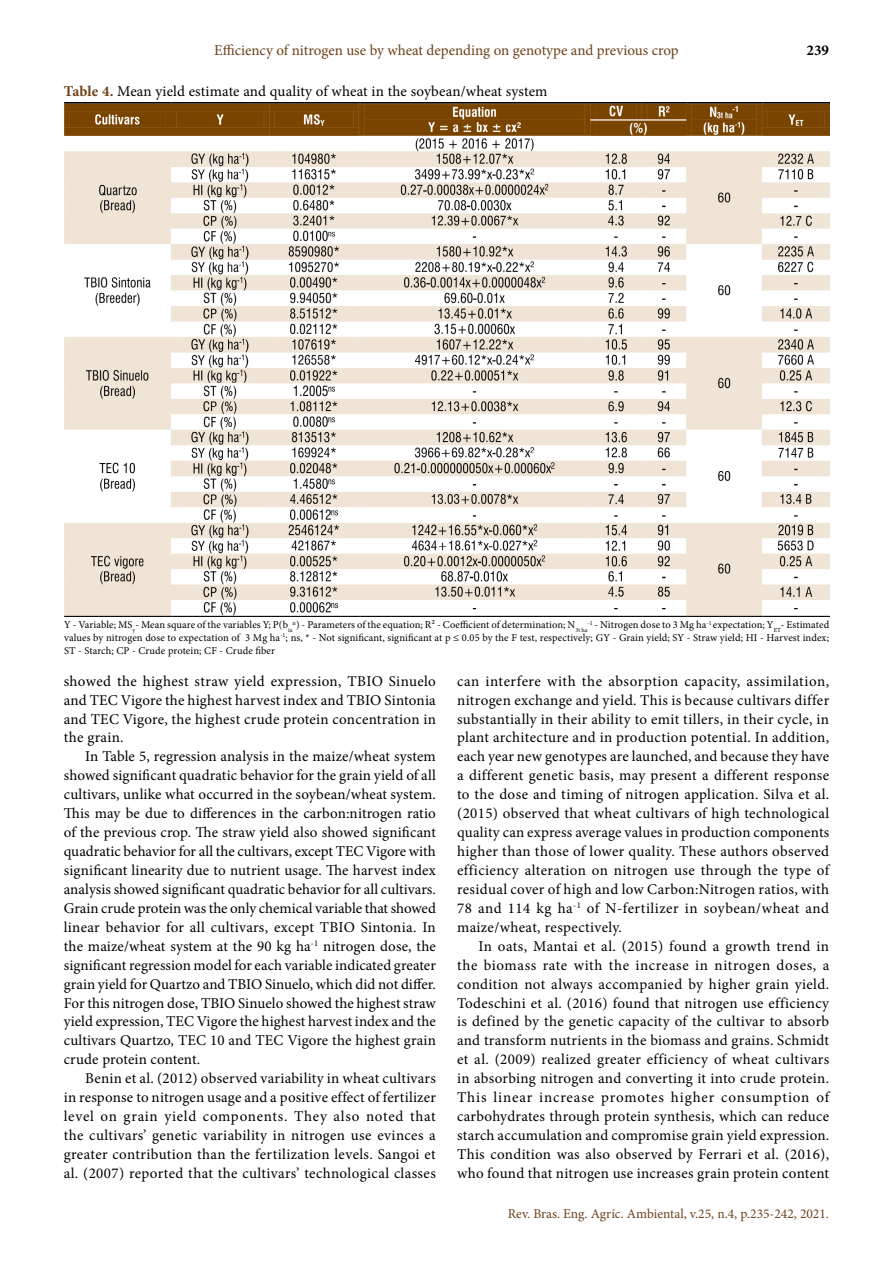
<style>
.page{position:relative;width:893px;height:1263px;background:#fff}
.page>*{position:absolute;margin:0;border:0;box-sizing:border-box;transform-origin:0 0}
.t1{font:15px/18.9px "Minion Pro";letter-spacing:.015em;color:#000;text-align:justify}
.t2{font:15px "Minion Pro";color:#6c4119}
.t3{font:700 15px "Minion Pro";color:#000}
.t4{font:13.5px "Minion Pro";color:#6c4119}
.t5{font:10.5px/12.6px "Minion Pro";letter-spacing:.01em;color:#000;text-align:justify}
.s1{font-weight:700;color:#6c4119}
</style>
<div class="page">
<img style="left:64px;top:102px;width:765px;height:514px">
<p class="t2" style="left:214px;top:40px;width:466px">Efficiency of nitrogen use by wheat depending on genotype and previous crop</p>
<p class="t3" style="left:806px;top:40px;width:24px">239</p>
<p class="t1" style="left:64px;top:82px;width:485px"><span class="s1">Table 4.</span> Mean yield estimate and quality of wheat in the soybean/wheat system</p>
<p class="t5" style="left:64px;top:619px;width:767px">Y - Variable; MS<sub>y</sub>- Mean square of the variables Y; P(b<sub>ix</sub><sup>n</sup>) - Parameters of the equation; R² - Coefficient of determination; N<sub>3t</sub> <sub>ha</sub><sup>-1</sup> - Nitrogen dose to 3 Mg ha<sup>-1</sup> expectation; Y<sub>ET</sub>- Estimated values by nitrogen dose to expectation of 3 Mg ha<sup>-1</sup>; ns, * - Not significant, significant at p ≤ 0.05 by the F test, respectively; GY - Grain yield; SY - Straw yield; HI - Harvest index; ST - Starch; CP - Crude protein; CF - Crude fiber</p>
<p class="t1" style="left:64px;top:671px;width:374px">showed the highest straw yield expression, TBIO Sinuelo and TEC Vigore the highest harvest index and TBIO Sintonia and TEC Vigore, the highest crude protein concentration in the grain.</p>
<p class="t1" style="left:64px;top:747px;width:374px;text-indent:21px">In Table 5, regression analysis in the maize/wheat system showed significant quadratic behavior for the grain yield of all cultivars, unlike what occurred in the soybean/wheat system.<br>This may be due to differences in the carbon:nitrogen ratio of the previous crop. The straw yield also showed significant quadratic behavior for all the cultivars, except TEC Vigore with significant linearity due to nutrient usage. The harvest index analysis showed significant quadratic behavior for all cultivars.<br>Grain crude protein was the only chemical variable that showed linear behavior for all cultivars, except TBIO Sintonia. In the maize/wheat system at the 90 kg ha<sup>-1</sup> nitrogen dose, the significant regression model for each variable indicated greater grain yield for Quartzo and TBIO Sinuelo, which did not differ.<br>For this nitrogen dose, TBIO Sinuelo showed the highest straw yield expression, TEC Vigore the highest harvest index and the cultivars Quartzo, TEC 10 and TEC Vigore the highest grain crude protein content.</p>
<p class="t1" style="left:64px;top:1069px;width:374px;text-indent:21px">Benin et al. (2012) observed variability in wheat cultivars in response to nitrogen usage and a positive effect of fertilizer level on grain yield components. They also noted that the cultivars’ genetic variability in nitrogen use evinces a greater contribution than the fertilization levels. Sangoi et al. (2007) reported that the cultivars’ technological classes</p>
<p class="t1" style="left:457px;top:671px;width:374px">can interfere with the absorption capacity, assimilation, nitrogen exchange and yield. This is because cultivars differ substantially in their ability to emit tillers, in their cycle, in plant architecture and in production potential. In addition, each year new genotypes are launched, and because they have a different genetic basis, may present a different response to the dose and timing of nitrogen application. Silva et al. (2015) observed that wheat cultivars of high technological quality can express average values in production components higher than those of lower quality. These authors observed efficiency alteration on nitrogen use through the type of residual cover of high and low Carbon:Nitrogen ratios, with 78 and 114 kg ha<sup>-1</sup> of N-fertilizer in soybean/wheat and maize/wheat, respectively.</p>
<p class="t1" style="left:457px;top:936px;width:374px;text-indent:21px">In oats, Mantai et al. (2015) found a growth trend in the biomass rate with the increase in nitrogen doses, a condition not always accompanied by higher grain yield.<br>Todeschini et al. (2016) found that nitrogen use efficiency is defined by the genetic capacity of the cultivar to absorb and transform nutrients in the biomass and grains. Schmidt et al. (2009) realized greater efficiency of wheat cultivars in absorbing nitrogen and converting it into crude protein.<br>This linear increase promotes higher consumption of carbohydrates through protein synthesis, which can reduce starch accumulation and compromise grain yield expression.<br>This condition was also observed by Ferrari et al. (2016), who found that nitrogen use increases grain protein content</p>
<p class="t4" style="left:508px;top:1204px;width:323px">Rev. Bras. Eng. Agríc. Ambiental, v.25, n.4, p.235-242, 2021.</p>
</div>
